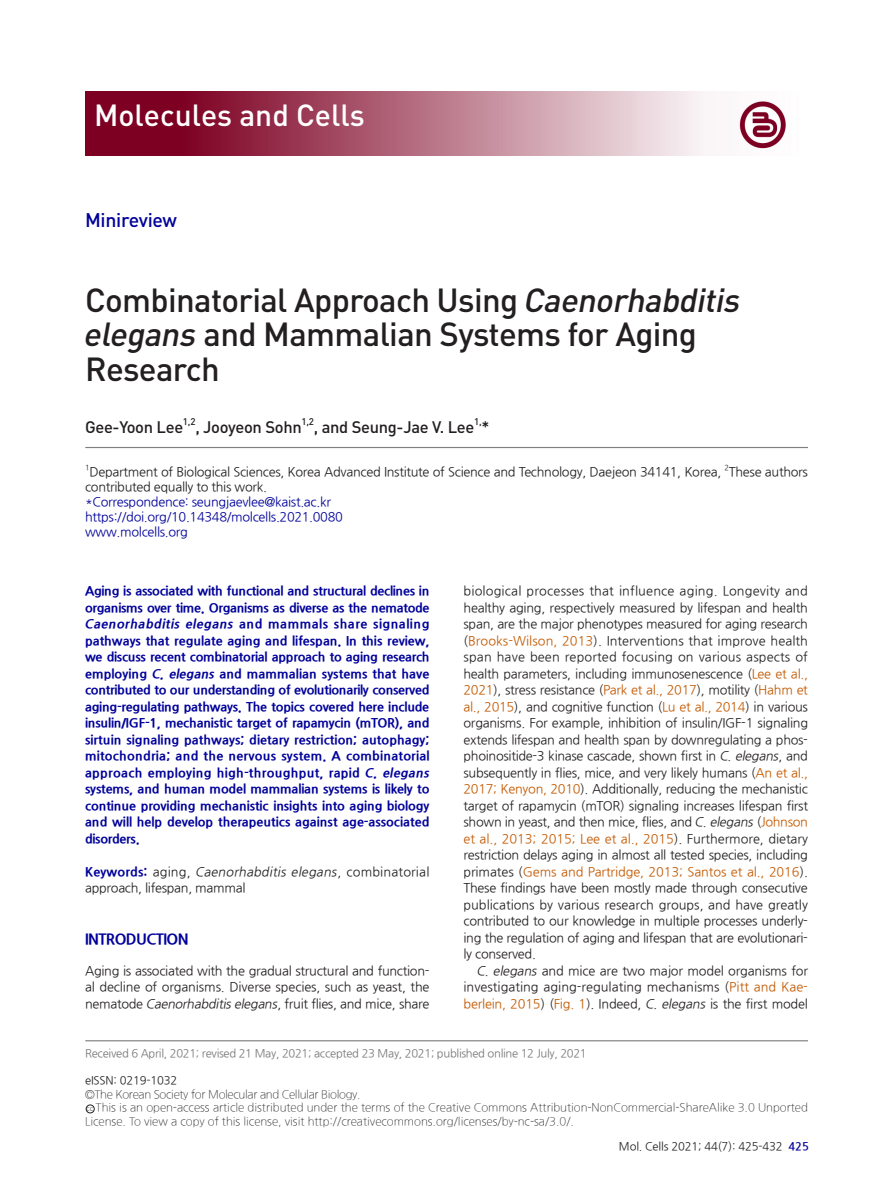
<style>
.page{position:relative;width:893px;height:1191px;background:#fff}
.page>*{position:absolute;margin:0;border:0;box-sizing:border-box;transform-origin:0 0}
.영문제목{font:500 33px/34.5px "DIN Pro";letter-spacing:-.02em;color:#231f20}
.t1{font:500 30.15px "DIN Pro";color:#fff}
.논문종류{font:500 19.5px "DIN Pro";letter-spacing:-.015em;color:#00009a}
.영문이름{font:500 16.5px "DIN Pro";letter-spacing:-.02em;color:#231f20}
.서론_1st{font:800 15px "Nanum Gothic";letter-spacing:-.04em;color:#00009a}
.본문{font:12.75px/16.5px "Nanum Gothic";letter-spacing:-.025em;color:#231f20;text-align:justify}
.영문초록{font:800 12.75px/16.5px "Nanum Gothic";letter-spacing:-.01em;color:#00009a}
.영문소속{font:12.75px "Nanum Gothic";letter-spacing:-.025em;color:#231f20}
.키워드{font:12.75px/16.5px "Nanum Gothic";letter-spacing:-.025em;color:#231f20}
.교신저자{font:12.75px "Nanum Gothic";letter-spacing:-.025em;color:#00009a}
.교신저자_이름{font:12.75px "Nanum Gothic";letter-spacing:-.025em;color:#00009a}
.Open_Access{font:300 11.25px/13.5px "Nanum Gothic";color:#231f20}
.접수_수정_승인_날짜{font:11.25px "Nanum Gothic";letter-spacing:-.025em;color:#777}
.Copyright{font:300 11.25px "Nanum Gothic";letter-spacing:-.025em;color:#231f20}
.t2{font:11.25px "Nanum Gothic";letter-spacing:-.015em;color:#231f20}
.영문이름-2{font:500 9.6px "DIN Pro";color:#231f20}
.영문소속-2{font:7.5px "Nanum Gothic";color:#231f20}
.s1{font-style:italic}
.s2{font-weight:800;color:#00009a}
.s3{color:#c35900}
.s4{font-family:"DIN Pro";font-size:7.5px}
.s5{font-weight:700;color:#00009a}
</style>
<div class="page">
<img style="left:85px;top:91px;width:701px;height:65px">
<hr style="left:86px;top:447px;width:722px;height:1px;background:#7f7f7f">
<hr style="left:86px;top:1040px;width:722px;height:1px;background:#7f7f7f">
<div style="left:86px;top:1104px;width:9px;height:9px;border:1px solid #231f20;border-radius:50%"></div>
<p class="t1" style="left:94px;top:94px;width:272px">Molecules and Cells</p>
<p class="논문종류" style="left:85px;top:207px;width:94px">Minireview</p>
<p class="영문제목" style="left:83px;top:281px;width:665px">Combinatorial Approach Using <span class="s1">Caenorhabditis elegans</span> and Mammalian Systems for Aging<br>Research</p>
<p class="영문이름" style="left:85px;top:416px;width:100px">Gee-Yoon Lee</p>
<p class="영문이름-2" style="left:183px;top:415px;width:14px">1,2</p>
<p class="영문이름" style="left:195px;top:416px;width:108px">, Jooyeon Sohn</p>
<p class="영문이름-2" style="left:301px;top:415px;width:14px">1,2</p>
<p class="영문이름" style="left:314px;top:416px;width:177px">, and Seung-Jae V. Lee *</p>
<p class="영문이름-2" style="left:474px;top:415px;width:9px">1,</p>
<p class="영문소속-2" style="left:85px;top:464px;width:6px">1</p>
<p class="영문소속" style="left:89px;top:465px;width:633px">Department of Biological Sciences, Korea Advanced Institute of Science and Technology, Daejeon 34141, Korea,</p>
<p class="영문소속-2" style="left:724px;top:464px;width:6px">2</p>
<p class="영문소속" style="left:729px;top:465px;width:81px">These authors</p>
<p class="영문소속" style="left:85px;top:480px;width:183px">contributed equally to this work.</p>
<p class="교신저자_이름" style="left:85px;top:495px;width:247px">*Correspondence: seungjaevlee@kaist.ac.kr</p>
<p class="교신저자" style="left:85px;top:510px;width:259px">https://doi.org/10.14348/molcells.2021.0080</p>
<p class="교신저자" style="left:85px;top:525px;width:104px">www.molcells.org</p>
<p class="영문초록" style="left:84px;top:583px;width:348px">Aging is associated with functional and structural declines in organisms over time. Organisms as diverse as the nematode <span class="s1">Caenorhabditis elegans</span> and mammals share signaling pathways that regulate aging and lifespan. In this review, we discuss recent combinatorial approach to aging research employing <span class="s1">C. elegans</span> and mammalian systems that have contributed to our understanding of evolutionarily conserved aging-regulating pathways. The topics covered here include insulin/IGF-1, mechanistic target of rapamycin (mTOR), and sirtuin signaling pathways; dietary restriction; autophagy; mitochondria; and the nervous system. A combinatorial approach employing high-throughput, rapid <span class="s1">C. elegans </span>systems, and human model mammalian systems is likely to continue providing mechanistic insights into aging biology and will help develop therapeutics against age-associated disorders.</p>
<p class="키워드" style="left:85px;top:863px;width:346px"><span class="s2">Keywords:</span> aging, <span class="s1">Caenorhabditis elegans</span>, combinatorial approach, lifespan, mammal</p>
<p class="서론_1st" style="left:85px;top:930px;width:105px">INTRODUCTION</p>
<p class="본문" style="left:85px;top:962px;width:346px">Aging is associated with the gradual structural and function&shy;al decline of organisms. Diverse species, such as yeast, the nematode <span class="s1">Caenorhabditis elegans</span>, fruit flies, and mice, share</p>
<p class="본문" style="left:463px;top:583px;width:346px">biological processes that influence aging. Longevity and healthy aging, respectively measured by lifespan and health span, are the major phenotypes measured for aging research (<span class="s3">Brooks-Wilson, 2013</span>). Interventions that improve health span have been reported focusing on various aspects of health parameters, including immunosenescence (<span class="s3">Lee et al., 2021</span>), stress resistance (<span class="s3">Park et al., 2017</span>), motility (<span class="s3">Hahm et al., 2015</span>), and cognitive function (<span class="s3">Lu et al., 2014</span>) in various organisms. For example, inhibition of insulin/IGF-1 signaling extends lifespan and health span by downregulating a phos&shy;phoinositide-3 kinase cascade, shown first in <span class="s1">C. elegans</span>, and subsequently in flies, mice, and very likely humans (<span class="s3">An et al., 2017; Kenyon, 2010</span>). Additionally, reducing the mechanistic target of rapamycin (mTOR) signaling increases lifespan first shown in yeast, and then mice, flies, and <span class="s1">C. elegans</span> (<span class="s3">Johnson et al., 2013; 2015; Lee et al., 2015</span>). Furthermore, dietary restriction delays aging in almost all tested species, including primates (<span class="s3">Gems and Partridge, 2013; Santos et al., 2016</span>).<br>These findings have been mostly made through consecutive publications by various research groups, and have greatly contributed to our knowledge in multiple processes underly&shy;ing the regulation of aging and lifespan that are evolutionari&shy;ly conserved.</p>
<p class="본문" style="left:463px;top:962px;width:346px;text-indent:13px"><span class="s1">C. elegans</span> and mice are two major model organisms for investigating aging-regulating mechanisms (<span class="s3">Pitt and Kae&shy;berlein, 2015</span>) (<span class="s3">Fig. 1</span>). Indeed, <span class="s1">C. elegans</span> is the first model</p>
<p class="접수_수정_승인_날짜" style="left:85px;top:1048px;width:503px">Received 6 April, 2021; revised 21 May, 2021; accepted 23 May, 2021; published online 12 July, 2021</p>
<p class="t2" style="left:85px;top:1075px;width:94px">eISSN: 0219-1032</p>
<p class="Copyright" style="left:85px;top:1089px;width:277px">©The Korean Society for Molecular and Cellular Biology.</p>
<p class="Open_Access" style="left:85px;top:1101px;width:724px"><span class="s4">cc</span> This is an open-access article distributed under the terms of the Creative Commons Attribution-NonCommercial-ShareAlike 3.0 Unported<br>License. To view a copy of this license, visit http://creativecommons.org/licenses/by-nc-sa/3.0/.</p>
<p class="t2" style="left:619px;top:1140px;width:191px">Mol. Cells 2021; 44(7): 425-432 <span class="s5">425</span></p>
</div>
